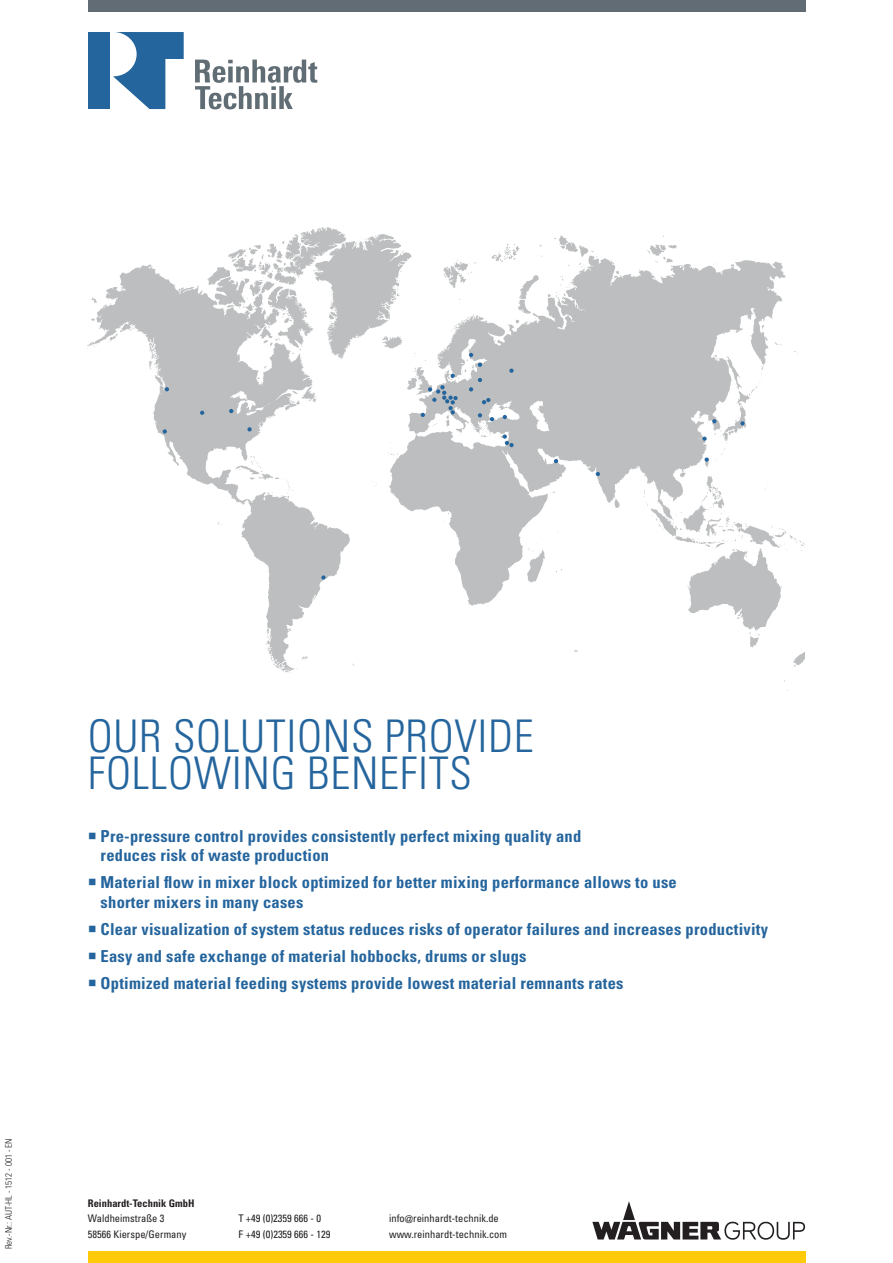
<style>
.page{position:relative;width:893px;height:1263px;background:#fff}
.page>*{position:absolute;margin:0;border:0;box-sizing:border-box;transform-origin:0 0}
.Headline_Thin{font:300 condensed 45px/37.5px "Univers LT Std";letter-spacing:.015em;color:#25659d}
.t1{font:700 condensed 16.5px/19.8px "Univers LT Std";letter-spacing:.015em;color:#25659d}
.t2{font:condensed 10.5px "Univers LT Std";color:#231f20}
.t3{font:700 condensed 10.5px/15.5px "Univers LT Std";color:#231f20}
.t4{font:300 condensed 9px "Univers LT Std";color:#231f20}
.s1{font-weight:400}
</style>
<div class="page">
<div style="left:88px;top:1251px;width:717px;height:12px;background:#feca0a"></div>
<svg style="left:592px;top:1201px;width:213px;height:39px"></svg>
<div style="left:88px;top:0;width:717px;height:12px;background:#616c74"></div>
<div style="left:88px;top:33px;width:21px;height:76px;background:#25659d"></div>
<svg style="left:113px;top:33px;width:71px;height:76px"></svg>
<svg style="left:195px;top:60px;width:122px;height:49px"></svg>
<svg style="left:88px;top:227px;width:717px;height:455px"></svg>
<svg style="left:151px;top:271px;width:578px;height:387px"></svg>
<svg style="left:163px;top:429px;width:4px;height:5px"></svg>
<svg style="left:200px;top:411px;width:4px;height:4px"></svg>
<svg style="left:247px;top:427px;width:5px;height:4px"></svg>
<svg style="left:478px;top:413px;width:4px;height:4px"></svg>
<svg style="left:482px;top:398px;width:8px;height:6px"></svg>
<svg style="left:503px;top:434px;width:11px;height:13px"></svg>
<svg style="left:490px;top:417px;width:4px;height:4px"></svg>
<svg style="left:503px;top:415px;width:4px;height:4px"></svg>
<svg style="left:469px;top:378px;width:13px;height:13px"></svg>
<svg style="left:451px;top:374px;width:4px;height:4px"></svg>
<svg style="left:469px;top:353px;width:4px;height:4px"></svg>
<svg style="left:478px;top:363px;width:4px;height:4px"></svg>
<svg style="left:554px;top:459px;width:4px;height:4px"></svg>
<svg style="left:596px;top:472px;width:4px;height:4px"></svg>
<svg style="left:702px;top:437px;width:5px;height:4px"></svg>
<svg style="left:740px;top:421px;width:5px;height:4px"></svg>
<svg style="left:712px;top:419px;width:4px;height:4px"></svg>
<svg style="left:321px;top:575px;width:5px;height:5px"></svg>
<svg style="left:704px;top:457px;width:5px;height:5px"></svg>
<svg style="left:229px;top:391px;width:42px;height:24px"></svg>
<svg style="left:165px;top:387px;width:4px;height:4px"></svg>
<svg style="left:421px;top:385px;width:37px;height:32px"></svg>
<svg style="left:509px;top:369px;width:5px;height:4px"></svg>
<p class="t4" style="left:3px;top:1249px;width:112px;rotate:-90deg">Rev.-Nr.: AUT-HL - 1512 - 001 - EN</p>
<p class="Headline_Thin" style="left:88px;top:717px;width:448px">OUR SOLUTIONS PROVIDE<br>FOLLOWING BENEFITS</p>
<p class="t1" style="left:101px;top:826px;width:482px">Pre-pressure control provides consistently perfect mixing quality and reduces risk of waste production</p>
<p class="t1" style="left:101px;top:872px;width:578px">Material flow in mixer block optimized for better mixing performance allows to use shorter mixers in many cases</p>
<p class="t1" style="left:101px;top:919px;width:669px">Clear visualization of system status reduces risks of operator failures and increases productivity</p>
<p class="t1" style="left:101px;top:946px;width:427px">Easy and safe exchange of material hobbocks, drums or slugs</p>
<p class="t1" style="left:101px;top:973px;width:524px">Optimized material feeding systems provide lowest material remnants rates</p>
<p class="t3" style="left:88px;top:1195px;width:108px">Reinhardt-Technik GmbH<br><span class="s1">Waldheimstraße 3</span></p>
<p class="t2" style="left:88px;top:1227px;width:100px">58566 Kierspe/Germany</p>
<p class="t2" style="left:238px;top:1212px;width:84px">T +49 (0)2359 666 - 0</p>
<p class="t2" style="left:238px;top:1227px;width:93px">F +49 (0)2359 666 - 129</p>
<p class="t2" style="left:389px;top:1212px;width:111px">info@reinhardt-technik.de</p>
<p class="t2" style="left:389px;top:1227px;width:119px">www.reinhardt-technik.com</p>
</div>
